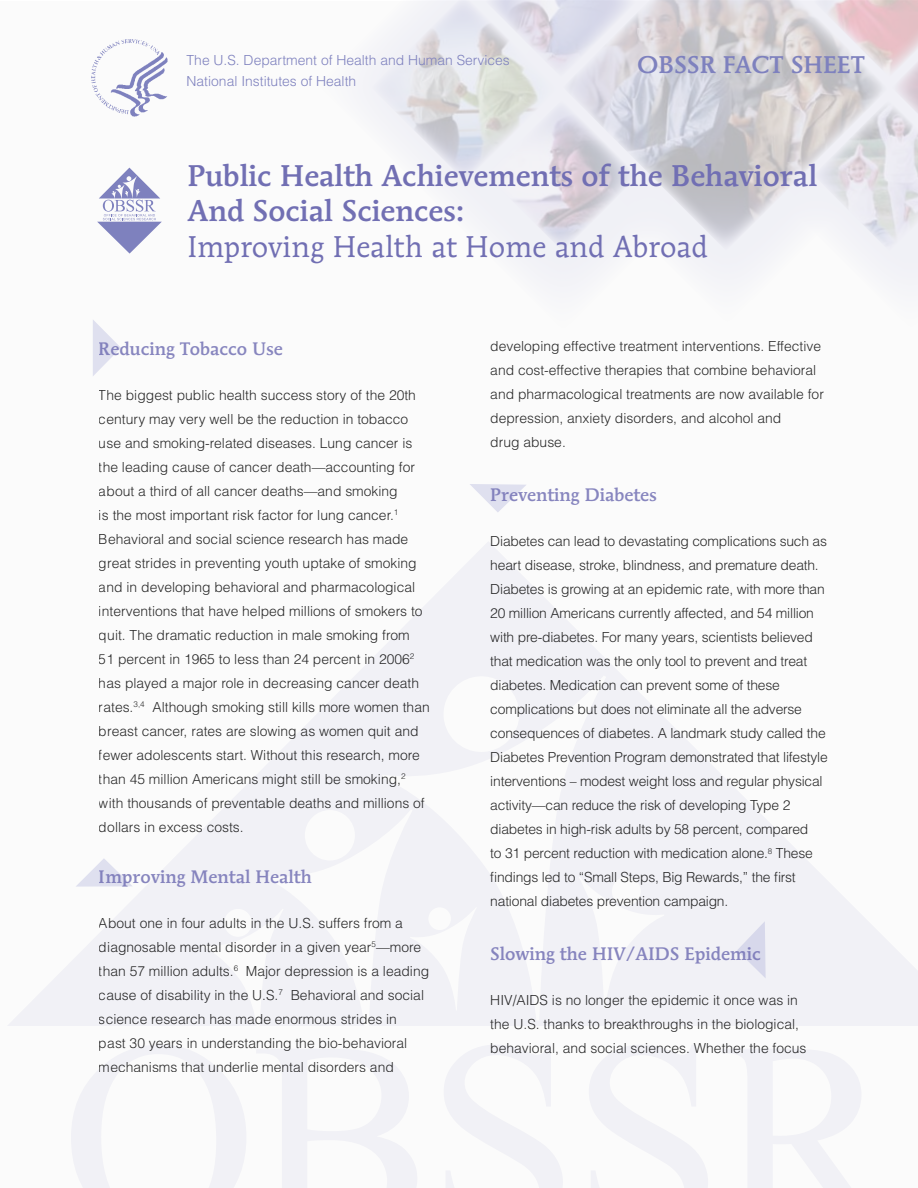
<style>
.page{position:relative;width:918px;height:1188px;background:#fff}
.page>*{position:absolute;margin:0;border:0;box-sizing:border-box;transform-origin:0 0}
.t1{font:500 29.7px/35.7px "Mendoza Roman";color:#716fb3}
.t2{font:29.7px "Mendoza Roman";color:#716fb3}
.t3{font:500 24px "Mendoza Roman";color:#7e81be}
.t4{font:500 18px "Mendoza Roman";color:#716fb3}
.t5{font:300 13.8px/24px "Helvetica";color:#000}
.t6{font:300 13.8px/21px "Helvetica";color:#7e81be}
</style>
<div class="page">
<div style="left:0;top:1px;width:918px;height:1187px;background:#fbfbfb"></div>
<svg style="left:539px;top:251px;width:379px;height:14px"></svg>
<img style="left:639px;top:0;width:174px;height:251px">
<svg style="left:373px;top:0;width:266px;height:252px"></svg>
<img style="left:504px;top:0;width:105px;height:78px">
<svg style="left:813px;top:0;width:105px;height:252px"></svg>
<img style="left:817px;top:99px;width:101px;height:153px">
<svg style="left:93px;top:320px;width:28px;height:56px"></svg>
<svg style="left:76px;top:859px;width:56px;height:28px"></svg>
<svg style="left:470px;top:484px;width:56px;height:28px"></svg>
<svg style="left:97px;top:168px;width:65px;height:86px"></svg>
<img style="left:91px;top:39px;width:77px;height:78px">
<p class="t6" style="left:187px;top:50px;width:325px">The U.S. Department of Health and Human Services<br>National Institutes of Health</p>
<h2 class="t3" style="left:637px;top:50px;width:229px">OBSSR FACT SHEET</h2>
<h1 class="t1" style="left:187px;top:157px;width:631px">Public Health Achievements of the Behavioral<br>And Social Sciences:</h1>
<h1 class="t2" style="left:187px;top:228px;width:522px">Improving Health at Home and Abroad</h1>
<h3 class="t4" style="left:99px;top:337px;width:185px">Reducing Tobacco Use</h3>
<p class="t5" style="left:99px;top:382px;width:332px">The biggest public health success story of the 20th century may very well be the reduction in tobacco use and smoking-related diseases. Lung cancer is the leading cause of cancer death—accounting for about a third of all cancer deaths—and smoking<br>is the most important risk factor for lung cancer.<sup>1<br></sup>Behavioral and social science research has made great strides in preventing youth uptake of smoking and in developing behavioral and pharmacological interventions that have helped millions of smokers to quit. The dramatic reduction in male smoking from<br>51 percent in 1965 to less than 24 percent in 2006<sup>2 </sup>has played a major role in decreasing cancer death rates.<sup>3,4</sup> Although smoking still kills more women than breast cancer, rates are slowing as women quit and fewer adolescents start. Without this research, more than 45 million Americans might still be smoking,<sup>2 </sup>with thousands of preventable deaths and millions of dollars in excess costs.</p>
<h3 class="t4" style="left:99px;top:865px;width:215px">Improving Mental Health</h3>
<p class="t5" style="left:99px;top:910px;width:332px">About one in four adults in the U.S. suffers from a diagnosable mental disorder in a given year<sup>5</sup>—more than 57 million adults.<sup>6</sup> Major depression is a leading cause of disability in the U.S.<sup>7</sup> Behavioral and social science research has made enormous strides in<br>past 30 years in understanding the bio-behavioral mechanisms that underlie mental disorders and</p>
<p class="t5" style="left:490px;top:334px;width:335px">developing effective treatment interventions. Effective and cost-effective therapies that combine behavioral and pharmacological treatments are now available for depression, anxiety disorders, and alcohol and<br>drug abuse.</p>
<h3 class="t4" style="left:490px;top:484px;width:168px">Preventing Diabetes</h3>
<p class="t5" style="left:490px;top:529px;width:339px">Diabetes can lead to devastating complications such as heart disease, stroke, blindness, and premature death.<br>Diabetes is growing at an epidemic rate, with more than 20 million Americans currently affected, and 54 million with pre-diabetes. For many years, scientists believed that medication was the only tool to prevent and treat diabetes. Medication can prevent some of these complications but does not eliminate all the adverse consequences of diabetes. A landmark study called the Diabetes Prevention Program demonstrated that lifestyle interventions – modest weight loss and regular physical activity—can reduce the risk of developing Type 2 diabetes in high-risk adults by 58 percent, compared<br>to 31 percent reduction with medication alone.<sup>8</sup> These findings led to “Small Steps, Big Rewards,” the first national diabetes prevention campaign.</p>
<h3 class="t4" style="left:490px;top:943px;width:272px">Slowing the HIV/AIDS Epidemic</h3>
<p class="t5" style="left:490px;top:988px;width:318px">HIV/AIDS is no longer the epidemic it once was in the U.S. thanks to breakthroughs in the biological, behavioral, and social sciences. Whether the focus</p>
</div>
